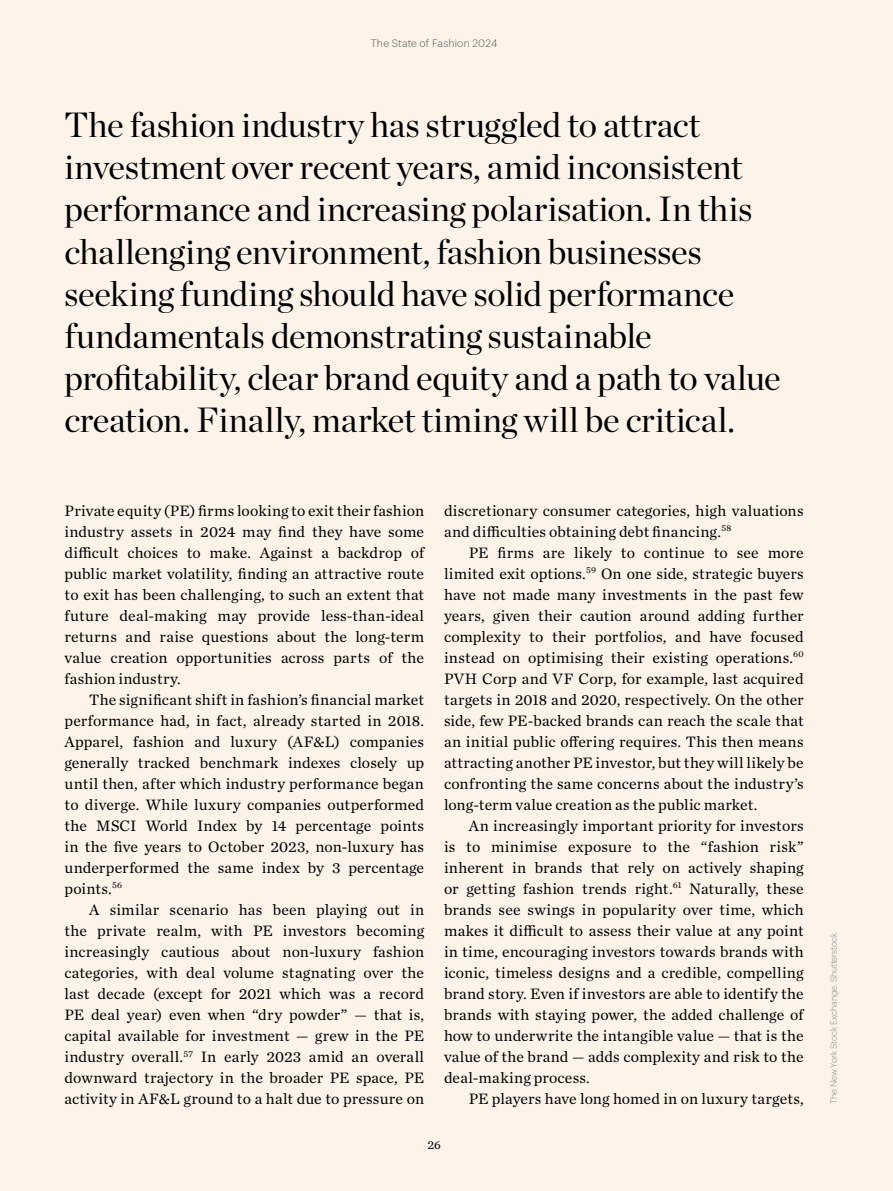
<style>
.page{position:relative;width:893px;height:1191px;background:#fef3e9}
.page>*{position:absolute;margin:0;border:0;box-sizing:border-box;transform-origin:0 0}
.t1{font:35px/42px "Chronicle Display";letter-spacing:-.01em;color:#000}
.t2{font:15.75px/21px "Chronicle Text G1";letter-spacing:.01em;color:#000;text-align:justify}
.t3{font:12.25px "Chronicle Text G1";color:#000}
.t4{font:300 10.5px "Graphik";letter-spacing:.02em;color:#575756}
.t5{font:300 8.75px "Graphik";letter-spacing:-.01em;color:#878787}
</style>
<div class="page">
<p class="t4" style="left:371px;top:36px;width:128px">The State of Fashion 2024</p>
<p class="t1" style="left:64px;top:102px;width:718px">The fashion industry has struggled to attract investment over recent years, amid inconsistent performance and increasing polarisation. In this challenging environment, fashion businesses seeking funding should have solid performance fundamentals demonstrating sustainable profitability, clear brand equity and a path to value creation. Finally, market timing will be critical.</p>
<p class="t2" style="left:64px;top:499px;width:361px">Private equity (PE) firms looking to exit their fashion industry assets in 2024 may find they have some difficult choices to make. Against a backdrop of public market volatility, finding an attractive route to exit has been challenging, to such an extent that future deal-making may provide less-than-ideal returns and raise questions about the long-term value creation opportunities across parts of the fashion industry.</p>
<p class="t2" style="left:64px;top:688px;width:361px;text-indent:25px">The significant shift in fashion’s financial market performance had, in fact, already started in 2018.<br>Apparel, fashion and luxury (AF&amp;L) companies generally tracked benchmark indexes closely up until then, after which industry performance began to diverge. While luxury companies outperformed the MSCI World Index by 14 percentage points in the five years to October 2023, non-luxury has underperformed the same index by 3 percentage points.<sup>56</sup></p>
<p class="t2" style="left:64px;top:898px;width:361px;text-indent:25px">A similar scenario has been playing out in the private realm, with PE investors becoming increasingly cautious about non-luxury fashion categories, with deal volume stagnating over the last decade (except for 2021 which was a record PE deal year) even when “dry powder” — that is, capital available for investment — grew in the PE industry overall.<sup>57</sup> In early 2023 amid an overall downward trajectory in the broader PE space, PE activity in AF&amp;L ground to a halt due to pressure on</p>
<p class="t2" style="left:444px;top:499px;width:361px">discretionary consumer categories, high valuations and difficulties obtaining debt financing.<sup>58</sup></p>
<p class="t2" style="left:444px;top:541px;width:361px;text-indent:25px">PE firms are likely to continue to see more limited exit options.<sup>59</sup> On one side, strategic buyers have not made many investments in the past few years, given their caution around adding further complexity to their portfolios, and have focused instead on optimising their existing operations.<sup>60<br></sup>PVH Corp and VF Corp, for example, last acquired targets in 2018 and 2020, respectively. On the other side, few PE-backed brands can reach the scale that an initial public offering requires. This then means attracting another PE investor, but they will likely be confronting the same concerns about the industry’s long-term value creation as the public market.</p>
<p class="t2" style="left:444px;top:814px;width:361px;text-indent:25px">An increasingly important priority for investors is to minimise exposure to the “fashion risk” inherent in brands that rely on actively shaping or getting fashion trends right.<sup>61</sup> Naturally, these brands see swings in popularity over time, which makes it difficult to assess their value at any point in time, encouraging investors towards brands with iconic, timeless designs and a credible, compelling brand story. Even if investors are able to identify the brands with staying power, the added challenge of how to underwrite the intangible value — that is the value of the brand — adds complexity and risk to the deal-making process.</p>
<p class="t2" style="left:469px;top:1087px;width:336px">PE players have long homed in on luxury targets,</p>
<p class="t3" style="left:427px;top:1135px;width:15px">26</p>
<p class="t5" style="left:827px;top:1103px;width:174px;rotate:-90deg">The New York Stock Exchange. Shutterstock.</p>
</div>
